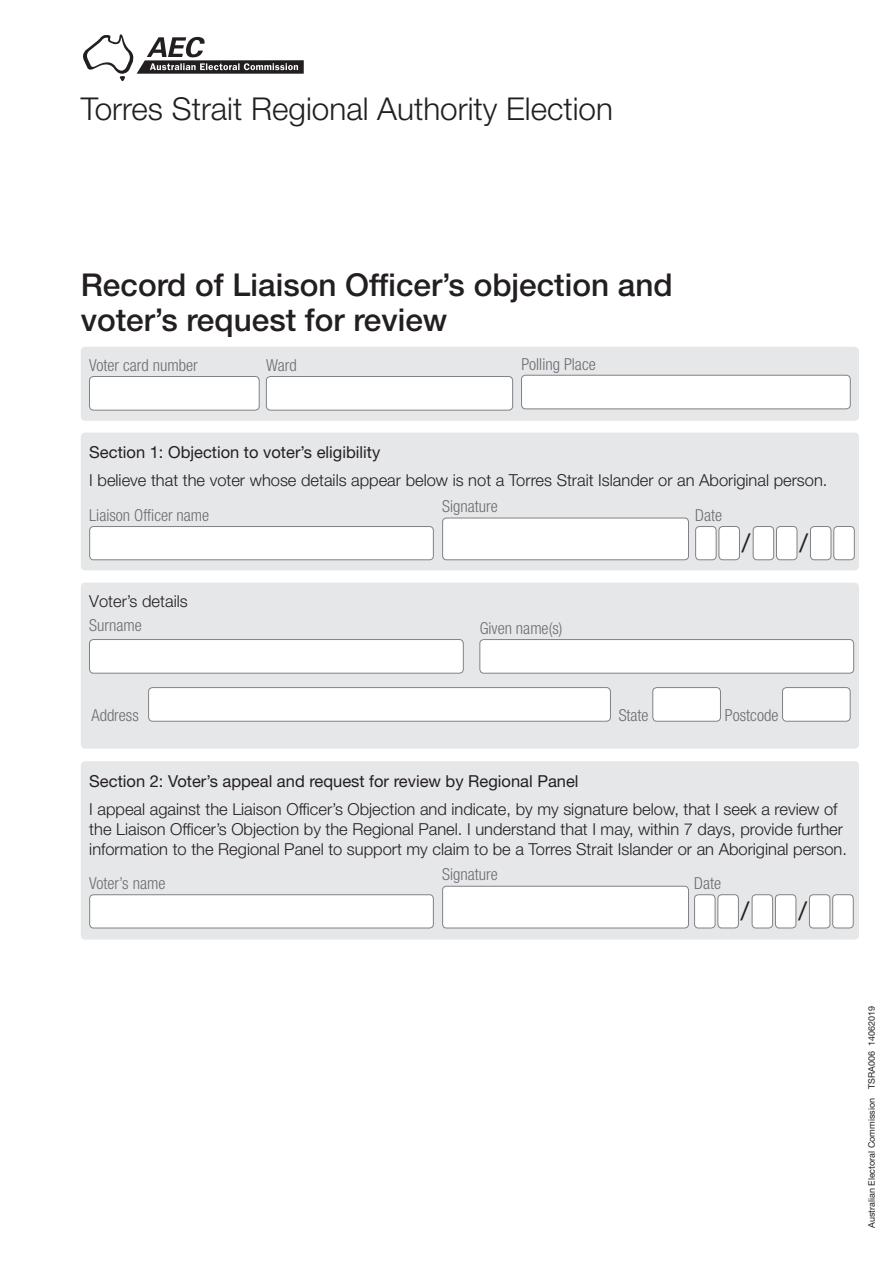
<style>
.page{position:relative;width:893px;height:1263px;background:#fff}
.page>*{position:absolute;margin:0;border:0;box-sizing:border-box;transform-origin:0 0}
.t1{font:500 31.5px/34.5px "Helvetica Neue LT Std";color:#231f20}
.t2{font:300 31.5px "Helvetica Neue LT Std";color:#231f20}
.t3{font:25.5px "Helvetica Neue LT Std";color:#231f20}
.t4{font:300 16.5px/19.8px "Helvetica Neue LT Std";color:#231f20}
.t5{font:300 condensed 16.5px "Helvetica Neue LT Std";color:#6c6d70}
.t6{font:16.5px "Helvetica Neue LT Std";color:#231f20}
.t7{font:9px "Helvetica Neue LT Std";color:#231f20}
</style>
<div class="page">
<svg style="left:83px;top:34px;width:221px;height:48px"></svg>
<div style="left:81px;top:347px;width:778px;height:74px;background:#e6e7e9;border-radius:4px"></div>
<div style="left:89px;top:376px;width:170px;height:34px;background:#fff;border-radius:4px"></div>
<div style="left:89px;top:376px;width:170px;height:34px;border:1px solid #808285;border-radius:4px"></div>
<div style="left:266px;top:376px;width:247px;height:34px;background:#fff;border-radius:4px"></div>
<div style="left:266px;top:376px;width:247px;height:34px;border:1px solid #808285;border-radius:4px"></div>
<div style="left:521px;top:375px;width:329px;height:34px;background:#fff;border-radius:4px"></div>
<div style="left:521px;top:375px;width:329px;height:34px;border:1px solid #808285;border-radius:4px"></div>
<div style="left:81px;top:433px;width:778px;height:137px;background:#e6e7e9;border-radius:4px"></div>
<div style="left:90px;top:526px;width:343px;height:34px;background:#fff;border-radius:4px"></div>
<div style="left:89px;top:526px;width:345px;height:34px;border:1px solid #808285;border-radius:4px"></div>
<div style="left:443px;top:518px;width:245px;height:42px;background:#fff;border-radius:4px"></div>
<div style="left:442px;top:518px;width:247px;height:42px;border:1px solid #808285;border-radius:4px"></div>
<div style="left:696px;top:526px;width:20px;height:34px;background:#fff;border-radius:4px"></div>
<div style="left:695px;top:526px;width:21px;height:34px;border:1px solid #808285;border-radius:4px"></div>
<div style="left:719px;top:526px;width:20px;height:34px;background:#fff;border-radius:4px"></div>
<div style="left:719px;top:526px;width:21px;height:34px;border:1px solid #808285;border-radius:4px"></div>
<div style="left:753px;top:526px;width:21px;height:34px;background:#fff;border-radius:4px"></div>
<div style="left:753px;top:526px;width:21px;height:34px;border:1px solid #808285;border-radius:4px"></div>
<div style="left:776px;top:526px;width:21px;height:34px;background:#fff;border-radius:4px"></div>
<div style="left:776px;top:526px;width:21px;height:34px;border:1px solid #808285;border-radius:4px"></div>
<div style="left:810px;top:526px;width:21px;height:34px;background:#fff;border-radius:4px"></div>
<div style="left:810px;top:526px;width:21px;height:34px;border:1px solid #808285;border-radius:4px"></div>
<div style="left:834px;top:526px;width:20px;height:34px;background:#fff;border-radius:4px"></div>
<div style="left:833px;top:526px;width:22px;height:34px;border:1px solid #808285;border-radius:4px"></div>
<div style="left:81px;top:583px;width:778px;height:165px;background:#e6e7e9;border-radius:4px"></div>
<div style="left:89px;top:639px;width:374px;height:34px;background:#fff;border-radius:4px"></div>
<div style="left:89px;top:639px;width:374px;height:34px;border:1px solid #808285;border-radius:4px"></div>
<div style="left:480px;top:639px;width:374px;height:34px;background:#fff;border-radius:4px"></div>
<div style="left:480px;top:639px;width:374px;height:34px;border:1px solid #808285;border-radius:4px"></div>
<div style="left:149px;top:688px;width:461px;height:33px;background:#fff;border-radius:4px"></div>
<div style="left:148px;top:687px;width:463px;height:34px;border:1px solid #808285;border-radius:4px"></div>
<div style="left:653px;top:688px;width:67px;height:33px;background:#fff;border-radius:4px"></div>
<div style="left:653px;top:687px;width:68px;height:34px;border:1px solid #808285;border-radius:4px"></div>
<div style="left:782px;top:688px;width:68px;height:33px;background:#fff;border-radius:4px"></div>
<div style="left:782px;top:687px;width:68px;height:34px;border:1px solid #808285;border-radius:4px"></div>
<div style="left:81px;top:761px;width:778px;height:179px;background:#e6e7e9;border-radius:4px"></div>
<div style="left:90px;top:895px;width:343px;height:33px;background:#fff;border-radius:4px"></div>
<div style="left:89px;top:894px;width:345px;height:34px;border:1px solid #808285;border-radius:4px"></div>
<div style="left:443px;top:886px;width:245px;height:42px;background:#fff;border-radius:4px"></div>
<div style="left:442px;top:886px;width:247px;height:42px;border:1px solid #808285;border-radius:4px"></div>
<div style="left:695px;top:895px;width:20px;height:33px;background:#fff;border-radius:4px"></div>
<div style="left:694px;top:894px;width:21px;height:34px;border:1px solid #808285;border-radius:4px"></div>
<div style="left:718px;top:895px;width:20px;height:33px;background:#fff;border-radius:4px"></div>
<div style="left:717px;top:894px;width:22px;height:34px;border:1px solid #808285;border-radius:4px"></div>
<div style="left:752px;top:895px;width:21px;height:33px;background:#fff;border-radius:4px"></div>
<div style="left:752px;top:894px;width:21px;height:34px;border:1px solid #808285;border-radius:4px"></div>
<div style="left:775px;top:895px;width:21px;height:33px;background:#fff;border-radius:4px"></div>
<div style="left:775px;top:894px;width:21px;height:34px;border:1px solid #808285;border-radius:4px"></div>
<div style="left:809px;top:895px;width:21px;height:33px;background:#fff;border-radius:4px"></div>
<div style="left:809px;top:894px;width:21px;height:34px;border:1px solid #808285;border-radius:4px"></div>
<div style="left:833px;top:895px;width:20px;height:33px;background:#fff;border-radius:4px"></div>
<div style="left:832px;top:894px;width:22px;height:34px;border:1px solid #808285;border-radius:4px"></div>
<h1 class="t2" style="left:81px;top:90px;width:534px">Torres Strait Regional Authority Election</h1>
<h1 class="t1" style="left:81px;top:267px;width:593px">Record of Liaison Officer’s objection and voter’s request for review</h1>
<p class="t5" style="left:89px;top:356px;width:110px">Voter card number</p>
<p class="t5" style="left:266px;top:356px;width:32px">Ward</p>
<p class="t5" style="left:521px;top:354px;width:76px">Polling Place</p>
<p class="t6" style="left:89px;top:442px;width:292px">Section 1: Objection to voter’s eligibility</p>
<p class="t4" style="left:89px;top:470px;width:740px">I believe that the voter whose details appear below is not a Torres Strait Islander or an Aboriginal person.</p>
<p class="t5" style="left:89px;top:505px;width:122px">Liaison Officer name</p>
<p class="t5" style="left:442px;top:497px;width:57px">Signature</p>
<p class="t5" style="left:695px;top:505px;width:28px">Date</p>
<h2 class="t3" style="left:742px;top:528px;width:10px">/</h2>
<h2 class="t3" style="left:799px;top:528px;width:10px">/</h2>
<p class="t4" style="left:89px;top:591px;width:100px">Voter’s details</p>
<p class="t5" style="left:89px;top:616px;width:54px">Surname</p>
<p class="t5" style="left:480px;top:619px;width:84px">Given name(s)</p>
<p class="t5" style="left:91px;top:706px;width:49px">Address</p>
<p class="t5" style="left:619px;top:706px;width:31px">State</p>
<p class="t5" style="left:725px;top:706px;width:55px">Postcode</p>
<p class="t6" style="left:89px;top:771px;width:491px">Section 2: Voter’s appeal and request for review by Regional Panel</p>
<p class="t4" style="left:89px;top:799px;width:759px">I appeal against the Liaison Officer’s Objection and indicate, by my signature below, that I seek a review of the Liaison Officer’s Objection by the Regional Panel. I understand that I may, within 7 days, provide further information to the Regional Panel to support my claim to be a Torres Strait Islander or an Aboriginal person.</p>
<p class="t5" style="left:89px;top:874px;width:78px">Voter’s name</p>
<p class="t5" style="left:442px;top:865px;width:57px">Signature</p>
<p class="t5" style="left:694px;top:874px;width:28px">Date</p>
<h2 class="t3" style="left:741px;top:896px;width:10px">/</h2>
<h2 class="t3" style="left:798px;top:896px;width:10px">/</h2>
<p class="t7" style="left:866px;top:1228px;width:223px;rotate:-90deg">Australian Electoral Commission TSRA006 14062019</p>
</div>
